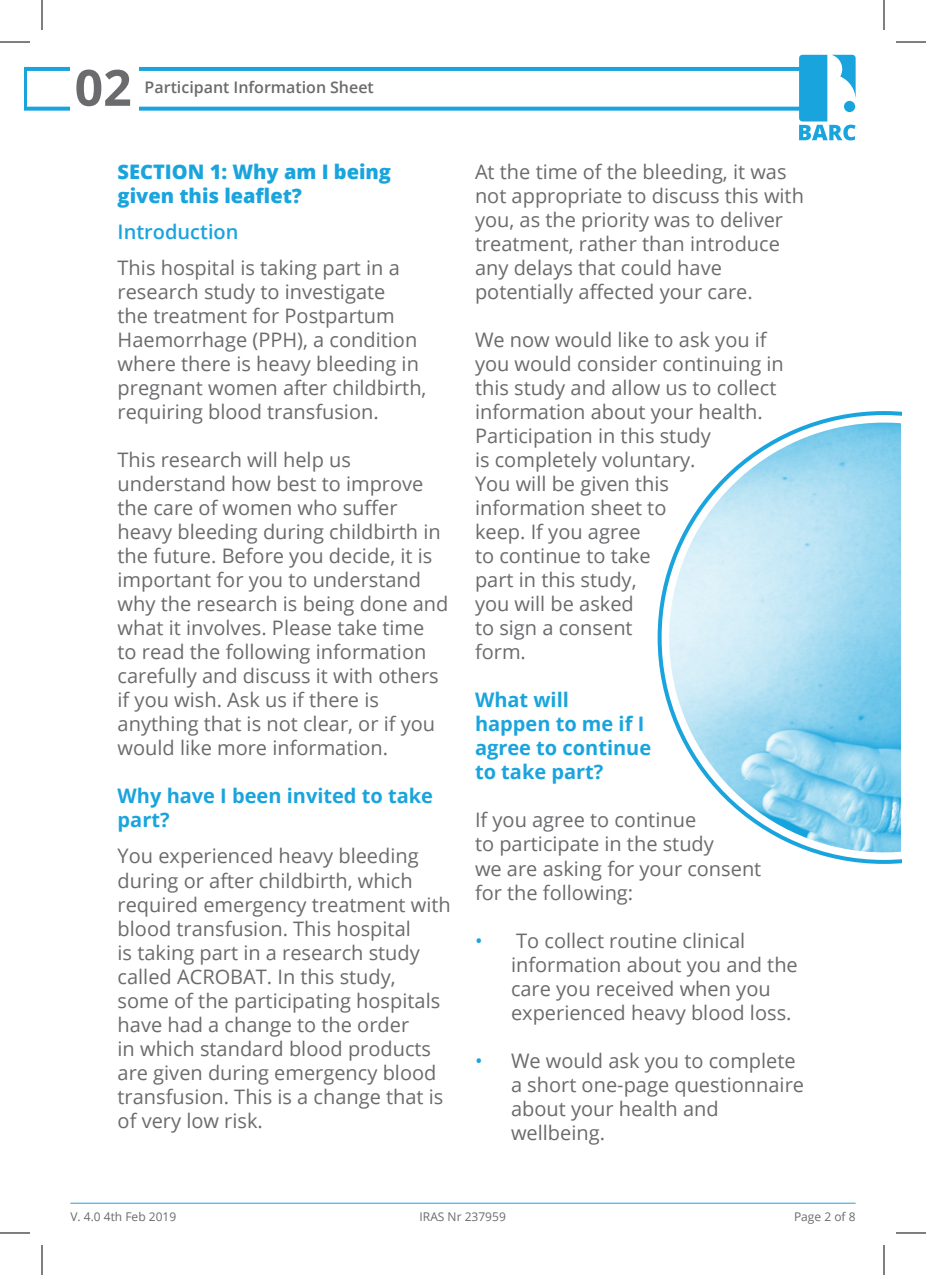
<style>
.page{position:relative;width:926px;height:1275px;background:#fff}
.page>*{position:absolute;margin:0;border:0;box-sizing:border-box;transform-origin:0 0}
.t1{font:700 50px "Open Sans";color:#6b6b6e}
.t2{font:20px/24px "Open Sans";color:#6b6b6e}
.t3{font:700 20px/24px "Open Sans";color:#1aa4dd}
.t4{font:800 20px/24px "Open Sans";color:#1aa4dd}
.t5{font:600 20px "Open Sans";color:#1aa4dd}
.t6{font:600 16px "Open Sans";color:#6b6b6e}
.t7{font:12px "Open Sans";color:#6b6b6e}
.s1{color:#1aa4dd}
</style>
<div class="page">
<hr style="left:70px;top:1202px;width:786px;height:1px;background:#1aa4dd">
<svg style="left:25px;top:55px;width:831px;height:85px"></svg>
<svg style="left:658px;top:411px;width:243px;height:453px"></svg>
<hr style="left:0;top:42px;width:30px;height:1px;background:#000">
<hr style="left:896px;top:42px;width:30px;height:1px;background:#000">
<hr style="left:0;top:1232px;width:30px;height:1px;background:#000">
<hr style="left:896px;top:1232px;width:30px;height:1px;background:#000">
<hr style="left:42px;top:0;width:1px;height:30px;background:#000">
<hr style="left:42px;top:1245px;width:1px;height:30px;background:#000">
<hr style="left:884px;top:0;width:1px;height:30px;background:#000">
<hr style="left:884px;top:1245px;width:1px;height:30px;background:#000">
<h1 class="t1" style="left:75px;top:52px;width:59px">02</h1>
<p class="t6" style="left:145px;top:76px;width:231px">Participant Information Sheet</p>
<p class="t4" style="left:118px;top:159px;width:275px">SECTION 1: Why am I being given this leaflet?</p>
<p class="t5" style="left:118px;top:218px;width:122px">Introduction</p>
<p class="t2" style="left:118px;top:255px;width:310px">This hospital is taking part in a research study to investigate<br>the treatment for Postpartum<br>Haemorrhage (PPH), a condition where there is heavy bleeding in pregnant women after childbirth, requiring blood transfusion.</p>
<p class="t2" style="left:118px;top:447px;width:332px">This research will help us understand how best to improve the care of women who suffer heavy bleeding during childbirth in the future. Before you decide, it is important for you to understand why the research is being done and what it involves. Please take time to read the following information carefully and discuss it with others if you wish. Ask us if there is anything that is not clear, or if you would like more information.</p>
<p class="t3" style="left:118px;top:783px;width:317px">Why have I been invited to take part?</p>
<p class="t2" style="left:118px;top:843px;width:335px">You experienced heavy bleeding during or after childbirth, which required emergency treatment with blood transfusion. This hospital<br>is taking part in a research study called ACROBAT. In this study, some of the participating hospitals have had a change to the order<br>in which standard blood products are given during emergency blood transfusion. This is a change that is of very low risk.</p>
<p class="t2" style="left:475px;top:159px;width:330px">At the time of the bleeding, it was not appropriate to discuss this with you, as the priority was to deliver treatment, rather than introduce any delays that could have potentially affected your care.</p>
<p class="t2" style="left:475px;top:327px;width:310px">We now would like to ask you if you would consider continuing in this study and allow us to collect information about your health.<br>Participation in this study<br>is completely voluntary.<br>You will be given this information sheet to<br>keep. If you agree<br>to continue to take<br>part in this study,<br>you will be asked<br>to sign a consent<br>form.</p>
<p class="t3" style="left:475px;top:687px;width:178px">What will<br>happen to me if I agree to continue to take part?</p>
<p class="t2" style="left:475px;top:807px;width:288px">If you agree to continue<br>to participate in the study<br>we are asking for your consent for the following:</p>
<p class="t2" style="left:511px;top:927px;width:288px;text-indent:-36px"><span class="s1">•</span> To collect routine clinical information about you and the care you received when you experienced heavy blood loss.</p>
<p class="t2" style="left:511px;top:1047px;width:295px;text-indent:-36px"><span class="s1">•</span> We would ask you to complete a short one-page questionnaire about your health and wellbeing.</p>
<p class="t7" style="left:70px;top:1208px;width:107px">V. 4.0 4th Feb 2019</p>
<p class="t7" style="left:420px;top:1208px;width:88px">IRAS Nr 237959</p>
<p class="t7" style="left:794px;top:1208px;width:63px">Page 2 of 8</p>
</div>
